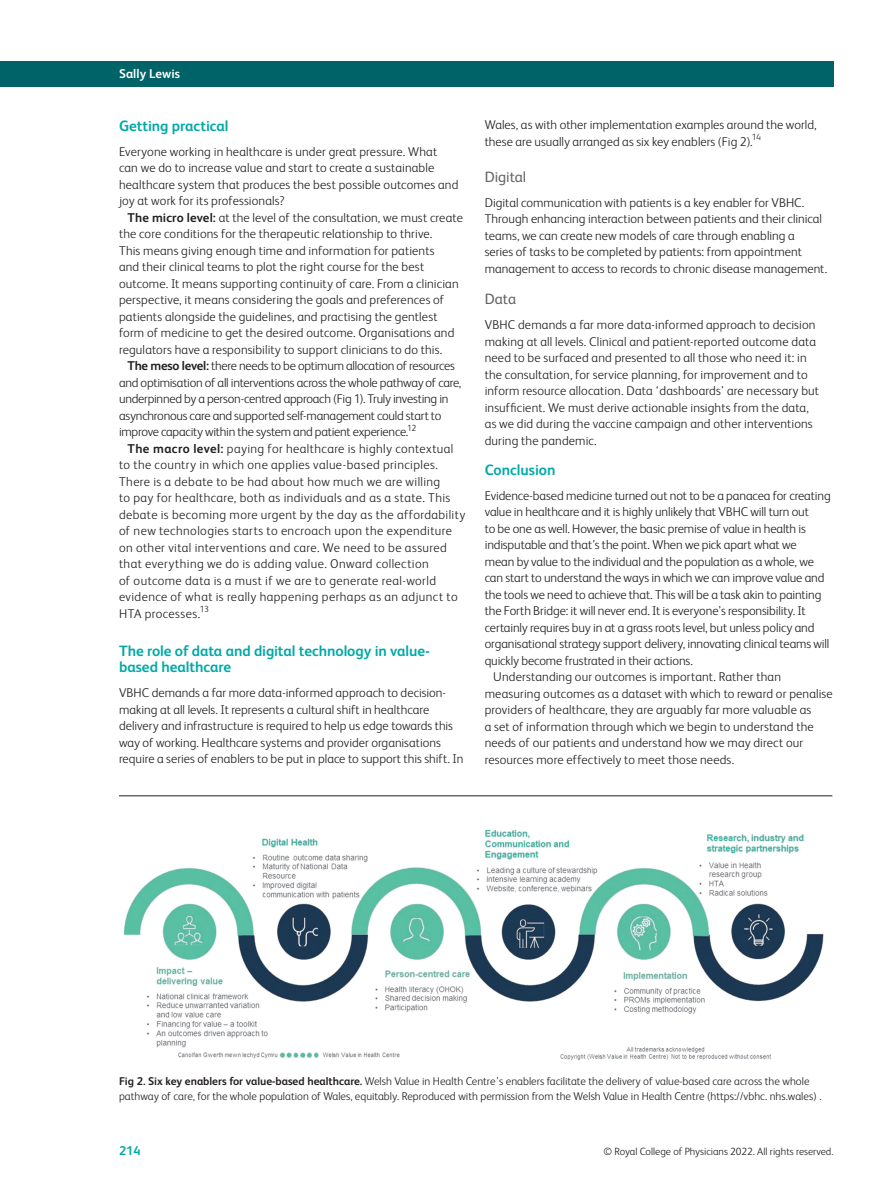
<style>
.page{position:relative;width:893px;height:1191px;background:#fff}
.page>*{position:absolute;margin:0;border:0;box-sizing:border-box;transform-origin:0 0}
.body_H1{font:700 15px/16.5px "FS Albert";letter-spacing:-.005em;color:#00a9a7}
.sec_H2{font:15px "FS Albert";letter-spacing:-.005em;color:#636366}
.body_CONCLUSIONS{font:700 15px "FS Albert";color:#00a9a7}
.body_sec_P_noIndent{font:300 12.75px/16.5px "FS Albert";color:#231f20}
.body_sec_P_Indent{font:300 12.75px/16.5px "FS Albert";letter-spacing:.015em;color:#231f20}
.body_sec_P_Indent-2{font:300 12.75px/16.5px "FS Albert";letter-spacing:-.02em;color:#231f20}
.t1{font:700 12.75px "FS Albert";letter-spacing:.005em;color:#fff}
.t2{font:700 12.75px "FS Albert";color:#00a9a7}
.fig_caption_P_noInde{font:300 11.25px/14.7px "FS Albert";color:#231f20}
.t3{font:300 10.5px "FS Albert";color:#231f20}
.body_sec_P_noIndent-2{font:300 8.85px "FS Albert";color:#231f20}
.s1{font-weight:700}
</style>
<div class="page">
<div style="left:0;top:62px;width:833px;height:25px;background:#006368"></div>
<img style="left:125px;top:829px;width:699px;height:231px">
<hr style="left:119px;top:795px;width:713px;height:1px;background:#231f20">
<p class="t1" style="left:119px;top:66px;width:62px">Sally Lewis</p>
<p class="body_H1" style="left:119px;top:117px;width:111px">Getting practical</p>
<p class="body_sec_P_noIndent" style="left:119px;top:143px;width:341px">Everyone working in healthcare is under great pressure. What can we do to increase value and start to create a sustainable healthcare system that produces the best possible outcomes and joy at work for its professionals?</p>
<p class="body_sec_P_Indent" style="left:119px;top:209px;width:345px;text-indent:9px"><span class="s1">The micro level:</span> at the level of the consultation, we must create the core conditions for the therapeutic relationship to thrive.<br>This means giving enough time and information for patients<br>and their clinical teams to plot the right course for the best outcome. It means supporting continuity of care. From a clinician perspective, it means considering the goals and preferences of patients alongside the guidelines, and practising the gentlest form of medicine to get the desired outcome. Organisations and regulators have a responsibility to support clinicians to do this.</p>
<p class="body_sec_P_Indent-2" style="left:119px;top:358px;width:344px;text-indent:9px"><span class="s1">The meso level:</span> there needs to be optimum allocation of resources and optimisation of all interventions across the whole pathway of care, underpinned by a person-centred approach (Fig 1). Truly investing in asynchronous care and supported self-management could start to improve capacity within the system and patient experience.<sup>12</sup></p>
<p class="body_sec_P_Indent" style="left:119px;top:440px;width:348px;text-indent:9px"><span class="s1">The macro level:</span> paying for healthcare is highly contextual to the country in which one applies value-based principles.<br>There is a debate to be had about how much we are willing<br>to pay for healthcare, both as individuals and as a state. This debate is becoming more urgent by the day as the affordability of new technologies starts to encroach upon the expenditure on other vital interventions and care. We need to be assured that everything we do is adding value. Onward collection<br>of outcome data is a must if we are to generate real-world evidence of what is really happening perhaps as an adjunct to HTA processes.<sup>13</sup></p>
<p class="body_H1" style="left:119px;top:642px;width:312px">The role of data and digital technology in value&shy;based healthcare</p>
<p class="body_sec_P_noIndent" style="left:119px;top:684px;width:346px">VBHC demands a far more data-informed approach to decision&shy;making at all levels. It represents a cultural shift in healthcare delivery and infrastructure is required to help us edge towards this way of working. Healthcare systems and provider organisations require a series of enablers to be put in place to support this shift. In</p>
<p class="body_sec_P_noIndent" style="left:485px;top:116px;width:333px">Wales, as with other implementation examples around the world, these are usually arranged as six key enablers (Fig 2).</p>
<p class="body_sec_P_noIndent-2" style="left:752px;top:132px;width:11px">14</p>
<p class="sec_H2" style="left:485px;top:168px;width:43px">Digital</p>
<p class="body_sec_P_noIndent" style="left:485px;top:194px;width:344px">Digital communication with patients is a key enabler for VBHC.<br>Through enhancing interaction between patients and their clinical teams, we can create new models of care through enabling a<br>series of tasks to be completed by patients: from appointment management to access to records to chronic disease management.</p>
<p class="sec_H2" style="left:485px;top:290px;width:33px">Data</p>
<p class="body_sec_P_noIndent" style="left:485px;top:316px;width:336px">VBHC demands a far more data-informed approach to decision making at all levels. Clinical and patient-reported outcome data need to be surfaced and presented to all those who need it: in the consultation, for service planning, for improvement and to inform resource allocation. Data ‘dashboards’ are necessary but insufficient. We must derive actionable insights from the data, as we did during the vaccine campaign and other interventions during the pandemic.</p>
<p class="body_CONCLUSIONS" style="left:485px;top:461px;width:72px">Conclusion</p>
<p class="body_sec_P_noIndent" style="left:485px;top:487px;width:347px">Evidence-based medicine turned out not to be a panacea for creating value in healthcare and it is highly unlikely that VBHC will turn out<br>to be one as well. However, the basic premise of value in health is indisputable and that’s the point. When we pick apart what we<br>mean by value to the individual and the population as a whole, we can start to understand the ways in which we can improve value and the tools we need to achieve that. This will be a task akin to painting the Forth Bridge: it will never end. It is everyone’s responsibility. It certainly requires buy in at a grass roots level, but unless policy and organisational strategy support delivery, innovating clinical teams will quickly become frustrated in their actions.</p>
<p class="body_sec_P_Indent" style="left:485px;top:668px;width:350px;text-indent:9px">Understanding our outcomes is important. Rather than measuring outcomes as a dataset with which to reward or penalise providers of healthcare, they are arguably far more valuable as<br>a set of information through which we begin to understand the needs of our patients and understand how we may direct our resources more effectively to meet those needs.</p>
<p class="fig_caption_P_noInde" style="left:119px;top:1074px;width:704px"><span class="s1">Fig 2. Six key enablers for value-based healthcare.</span> Welsh Value in Health Centre’s enablers facilitate the delivery of value-based care across the whole pathway of care, for the whole population of Wales, equitably. Reproduced with permission from the Welsh Value in Health Centre (https://vbhc. nhs.wales) .</p>
<p class="t2" style="left:119px;top:1143px;width:23px">214</p>
<p class="t3" style="left:604px;top:1145px;width:231px">© Royal College of Physicians 2022. All rights reserved.</p>
</div>
